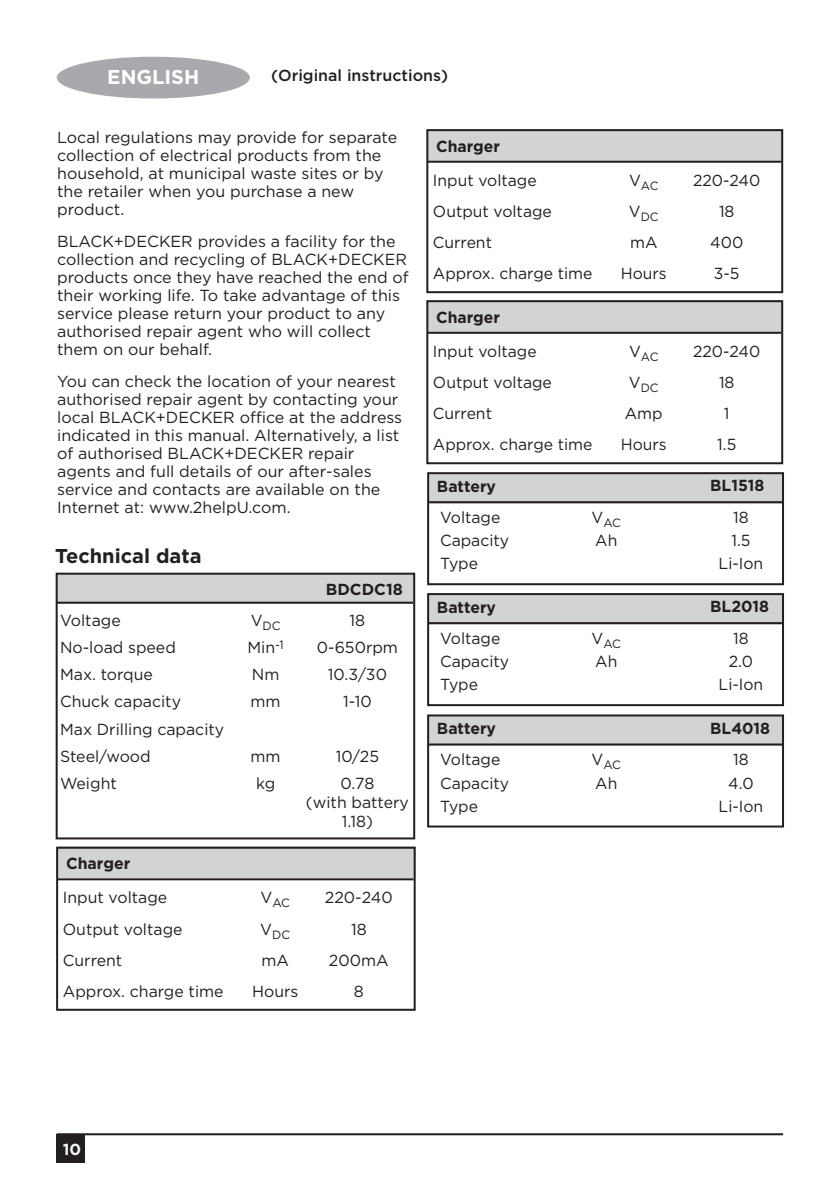
<style>
.page{position:relative;width:840px;height:1191px;background:#fff}
.page>*{position:absolute;margin:0;border:0;box-sizing:border-box;transform-origin:0 0}
.t1{font:700 20px "Gotham";color:#231f20}
.t2{font:700 20px "Gotham";color:#fff}
.t3{font:16px/18px "Gotham";color:#231f20}
.t4{font:700 16px "Gotham";color:#231f20}
.t5{font:500 16px "Gotham";color:#231f20}
.t6{font:700 16px "Gotham";color:#f5f5f5}
.t7{font:12px "Gotham";letter-spacing:-.04em;color:#231f20}
.s1{font-weight:700}
</style>
<div class="page">
<hr style="left:57px;top:1133px;width:725px;height:2px;background:#231f20">
<div style="left:57px;top:1134px;width:28px;height:28px;background:#231f20"></div>
<div style="left:57px;top:57px;width:193px;height:41px;background:#a7a9ac;border-radius:50%"></div>
<div style="left:57px;top:573px;width:358px;height:30px;background:#d1d3d4"></div>
<div style="left:56px;top:572px;width:359px;height:267px;border:2px solid #231f20"></div>
<hr style="left:57px;top:601px;width:356px;height:2px;background:#231f20">
<div style="left:57px;top:846px;width:358px;height:32px;background:#d1d3d4"></div>
<div style="left:56px;top:846px;width:359px;height:164px;border:2px solid #231f20"></div>
<hr style="left:57px;top:878px;width:356px;height:2px;background:#231f20">
<div style="left:427px;top:129px;width:355px;height:31px;background:#d1d3d4"></div>
<div style="left:426px;top:129px;width:356px;height:164px;border:2px solid #231f20"></div>
<hr style="left:427px;top:161px;width:353px;height:2px;background:#231f20">
<div style="left:427px;top:300px;width:355px;height:31px;background:#d1d3d4"></div>
<div style="left:426px;top:300px;width:356px;height:164px;border:2px solid #231f20"></div>
<hr style="left:427px;top:332px;width:353px;height:2px;background:#231f20">
<div style="left:428px;top:473px;width:355px;height:30px;background:#d1d3d4"></div>
<div style="left:427px;top:472px;width:356px;height:113px;border:2px solid #231f20"></div>
<hr style="left:428px;top:501px;width:353px;height:2px;background:#231f20">
<div style="left:428px;top:594px;width:355px;height:30px;background:#d1d3d4"></div>
<div style="left:427px;top:593px;width:356px;height:113px;border:2px solid #231f20"></div>
<hr style="left:428px;top:622px;width:353px;height:2px;background:#231f20">
<div style="left:428px;top:715px;width:355px;height:30px;background:#d1d3d4"></div>
<div style="left:427px;top:714px;width:356px;height:113px;border:2px solid #231f20"></div>
<hr style="left:428px;top:743px;width:353px;height:2px;background:#231f20">
<p class="t2" style="left:107px;top:63px;width:93px">ENGLISH</p>
<p class="t5" style="left:271px;top:65px;width:178px">(Original instructions)</p>
<p class="t3" style="left:57px;top:128px;width:341px">Local regulations may provide for separate collection of electrical products from the household, at municipal waste sites or by the retailer when you purchase a new product.</p>
<p class="t3" style="left:57px;top:232px;width:353px">BLACK+DECKER provides a facility for the collection and recycling of BLACK+DECKER products once they have reached the end of their working life. To take advantage of this service please return your product to any authorised repair agent who will collect them on our behalf.</p>
<p class="t3" style="left:57px;top:372px;width:346px">You can check the location of your nearest authorised repair agent by contacting your local BLACK+DECKER office at the address indicated in this manual. Alternatively, a list of authorised BLACK+DECKER repair agents and full details of our after-sales service and contacts are available on the Internet at: www.2helpU.com.</p>
<p class="t1" style="left:55px;top:542px;width:148px">Technical data</p>
<p class="t4" style="left:325px;top:578px;width:79px">BDCDC18</p>
<p class="t3" style="left:60px;top:611px;width:62px">Voltage</p>
<p class="t7" style="left:250px;top:618px;width:31px"><sup>V</sup>DC</p>
<p class="t3" style="left:349px;top:611px;width:17px">18</p>
<p class="t3" style="left:60px;top:638px;width:117px">No-load speed</p>
<p class="t3" style="left:247px;top:638px;width:38px">Min<sup>-1</sup></p>
<p class="t3" style="left:317px;top:638px;width:82px">0-650rpm</p>
<p class="t3" style="left:60px;top:665px;width:94px">Max. torque</p>
<p class="t3" style="left:252px;top:665px;width:29px">Nm</p>
<p class="t3" style="left:328px;top:665px;width:60px">10.3/30</p>
<p class="t3" style="left:60px;top:692px;width:122px">Chuck capacity</p>
<p class="t3" style="left:250px;top:692px;width:32px">mm</p>
<p class="t3" style="left:343px;top:692px;width:30px">1-10</p>
<p class="t3" style="left:60px;top:715px;width:166px;line-height:27.2px">Max Drilling capacity<br>Steel/wood</p>
<p class="t3" style="left:250px;top:747px;width:32px">mm</p>
<p class="t3" style="left:335px;top:747px;width:45px">10/25</p>
<p class="t3" style="left:60px;top:774px;width:58px">Weight</p>
<p class="t3" style="left:256px;top:774px;width:21px">kg</p>
<p class="t3" style="left:306px;top:773px;width:104px;line-height:19.2px;text-align:center">0.78<br>(with battery<br>1.18)</p>
<p class="t3" style="left:63px;top:846px;width:106px;line-height:34px"><span class="s1">Charger<br></span>Input voltage</p>
<p class="t7" style="left:260px;top:895px;width:31px"><sup>V</sup>AC</p>
<p class="t3" style="left:325px;top:888px;width:69px">220-240</p>
<p class="t3" style="left:63px;top:919px;width:121px">Output voltage</p>
<p class="t7" style="left:260px;top:926px;width:31px"><sup>V</sup>DC</p>
<p class="t3" style="left:351px;top:919px;width:17px">18</p>
<p class="t3" style="left:63px;top:950px;width:61px">Current</p>
<p class="t3" style="left:261px;top:950px;width:29px">mA</p>
<p class="t3" style="left:329px;top:950px;width:61px">200mA</p>
<p class="t3" style="left:63px;top:982px;width:162px">Approx. charge time</p>
<p class="t3" style="left:252px;top:982px;width:48px">Hours</p>
<p class="t3" style="left:353px;top:982px;width:11px">8</p>
<p class="t3" style="left:433px;top:129px;width:105px;line-height:34px"><span class="s1">Charger<br></span>Input voltage</p>
<p class="t7" style="left:628px;top:178px;width:31px"><sup>V</sup>AC</p>
<p class="t3" style="left:692px;top:171px;width:69px">220-240</p>
<p class="t3" style="left:433px;top:202px;width:120px">Output voltage</p>
<p class="t7" style="left:628px;top:209px;width:31px"><sup>V</sup>DC</p>
<p class="t3" style="left:718px;top:202px;width:17px">18</p>
<p class="t3" style="left:433px;top:233px;width:60px">Current</p>
<p class="t3" style="left:629px;top:233px;width:29px">mA</p>
<p class="t3" style="left:709px;top:233px;width:35px">400</p>
<p class="t3" style="left:433px;top:264px;width:161px">Approx. charge time</p>
<p class="t3" style="left:620px;top:264px;width:47px">Hours</p>
<p class="t3" style="left:713px;top:264px;width:27px">3-5</p>
<p class="t3" style="left:433px;top:300px;width:105px;line-height:34px"><span class="s1">Charger<br></span>Input voltage</p>
<p class="t7" style="left:628px;top:349px;width:31px"><sup>V</sup>AC</p>
<p class="t3" style="left:692px;top:342px;width:69px">220-240</p>
<p class="t3" style="left:433px;top:373px;width:120px">Output voltage</p>
<p class="t7" style="left:628px;top:380px;width:31px"><sup>V</sup>DC</p>
<p class="t3" style="left:718px;top:373px;width:17px">18</p>
<p class="t3" style="left:433px;top:404px;width:60px">Current</p>
<p class="t3" style="left:624px;top:404px;width:39px">Amp</p>
<p class="t3" style="left:723px;top:404px;width:7px">1</p>
<p class="t3" style="left:433px;top:435px;width:161px">Approx. charge time</p>
<p class="t3" style="left:620px;top:435px;width:47px">Hours</p>
<p class="t3" style="left:716px;top:435px;width:21px">1.5</p>
<p class="t4" style="left:437px;top:476px;width:60px">Battery</p>
<p class="t4" style="left:710px;top:475px;width:56px">BL1518</p>
<p class="t3" style="left:440px;top:508px;width:62px">Voltage</p>
<p class="t7" style="left:591px;top:515px;width:31px"><sup>V</sup>AC</p>
<p class="t3" style="left:732px;top:508px;width:17px">18</p>
<p class="t3" style="left:440px;top:531px;width:70px">Capacity</p>
<p class="t3" style="left:595px;top:531px;width:24px">Ah</p>
<p class="t3" style="left:731px;top:531px;width:21px">1.5</p>
<p class="t3" style="left:440px;top:554px;width:39px">Type</p>
<p class="t3" style="left:718px;top:554px;width:46px">Li-Ion</p>
<p class="t4" style="left:437px;top:597px;width:60px">Battery</p>
<p class="t4" style="left:710px;top:596px;width:60px">BL2018</p>
<p class="t3" style="left:440px;top:629px;width:62px">Voltage</p>
<p class="t7" style="left:591px;top:636px;width:31px"><sup>V</sup>AC</p>
<p class="t3" style="left:732px;top:629px;width:17px">18</p>
<p class="t3" style="left:440px;top:652px;width:70px">Capacity</p>
<p class="t3" style="left:595px;top:652px;width:24px">Ah</p>
<p class="t3" style="left:728px;top:652px;width:26px">2.0</p>
<p class="t3" style="left:440px;top:675px;width:39px">Type</p>
<p class="t3" style="left:718px;top:675px;width:46px">Li-Ion</p>
<p class="t4" style="left:437px;top:718px;width:60px">Battery</p>
<p class="t4" style="left:710px;top:717px;width:61px">BL4018</p>
<p class="t3" style="left:440px;top:750px;width:62px">Voltage</p>
<p class="t7" style="left:591px;top:757px;width:31px"><sup>V</sup>AC</p>
<p class="t3" style="left:732px;top:750px;width:17px">18</p>
<p class="t3" style="left:440px;top:773px;width:70px">Capacity</p>
<p class="t3" style="left:595px;top:773px;width:24px">Ah</p>
<p class="t3" style="left:728px;top:773px;width:27px">4.0</p>
<p class="t3" style="left:440px;top:797px;width:39px">Type</p>
<p class="t3" style="left:718px;top:797px;width:46px">Li-Ion</p>
<p class="t6" style="left:63px;top:1139px;width:20px">10</p>
</div>
